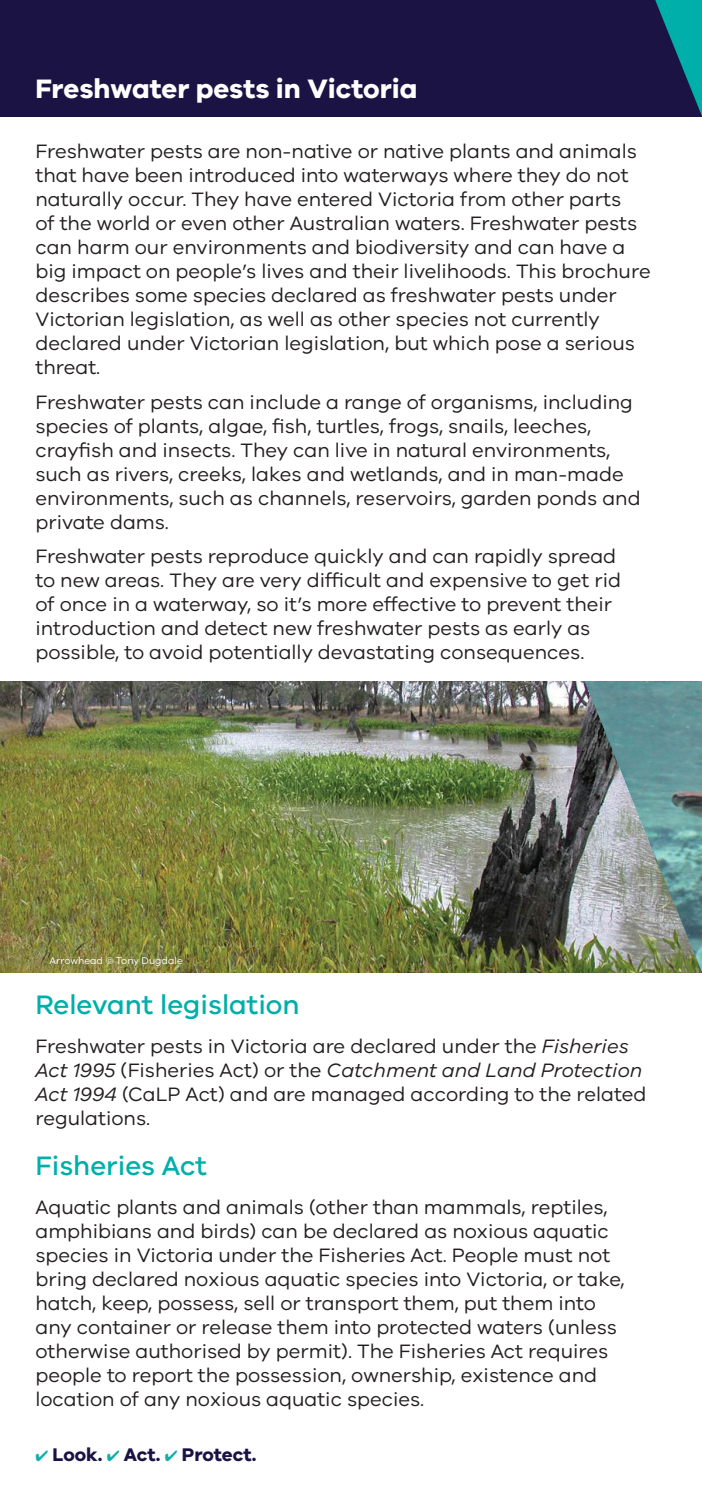
<style>
.page{position:relative;width:702px;height:1489px;background:#fff}
.page>*{position:absolute;margin:0;border:0;box-sizing:border-box;transform-origin:0 0}
.head{font:500 27.5px "VIC";color:#00afaa}
.head-2{font:700 27.5px "VIC";color:#fff}
.body_copy{font:20px/24px "VIC";color:#231f20}
.t1{font:700 18.75px "VIC";color:#1b1344}
.species_head{font:10px "VIC";color:#fff}
.s1{font-style:italic}
.s2{color:#12aeaa}
</style>
<div class="page">
<div style="left:0;top:0;width:702px;height:116px;background:#1b1344"></div>
<img style="left:0;top:681px;width:585px;height:291px">
<svg style="left:655px;top:0;width:47px;height:116px"></svg>
<img style="left:585px;top:681px;width:117px;height:291px">
<p class="head-2" style="left:35px;top:72px;width:383px">Freshwater pests in Victoria</p>
<p class="body_copy" style="left:35px;top:138px;width:616px">Freshwater pests are non-native or native plants and animals that have been introduced into waterways where they do not naturally occur. They have entered Victoria from other parts<br>of the world or even other Australian waters. Freshwater pests can harm our environments and biodiversity and can have a big impact on people’s lives and their livelihoods. This brochure describes some species declared as freshwater pests under Victorian legislation, as well as other species not currently declared under Victorian legislation, but which pose a serious threat.</p>
<p class="body_copy" style="left:35px;top:389px;width:606px">Freshwater pests can include a range of organisms, including species of plants, algae, fish, turtles, frogs, snails, leeches, crayfish and insects. They can live in natural environments, such as rivers, creeks, lakes and wetlands, and in man-made environments, such as channels, reservoirs, garden ponds and private dams.</p>
<p class="body_copy" style="left:35px;top:544px;width:587px">Freshwater pests reproduce quickly and can rapidly spread to new areas. They are very difficult and expensive to get rid of once in a waterway, so it’s more effective to prevent their introduction and detect new freshwater pests as early as possible, to avoid potentially devastating consequences.</p>
<p class="species_head" style="left:50px;top:955px;width:135px">Arrowhead © Tony Dugdale</p>
<p class="head" style="left:35px;top:988px;width:266px">Relevant legislation</p>
<p class="body_copy" style="left:35px;top:1033px;width:612px">Freshwater pests in Victoria are declared under the <span class="s1">Fisheries Act 1995</span> (Fisheries Act) or the <span class="s1">Catchment and Land Protection Act 1994</span> (CaLP Act) and are managed according to the related regulations.</p>
<p class="head" style="left:35px;top:1149px;width:173px">Fisheries Act</p>
<p class="body_copy" style="left:35px;top:1194px;width:590px">Aquatic plants and animals (other than mammals, reptiles, amphibians and birds) can be declared as noxious aquatic species in Victoria under the Fisheries Act. People must not bring declared noxious aquatic species into Victoria, or take, hatch, keep, possess, sell or transport them, put them into any container or release them into protected waters (unless otherwise authorised by permit). The Fisheries Act requires people to report the possession, ownership, existence and location of any noxious aquatic species.</p>
<p class="t1" style="left:35px;top:1442px;width:222px"><span class="s2">✔</span> Look. <span class="s2">✔</span> Act. <span class="s2">✔</span> Protect.</p>
</div>
